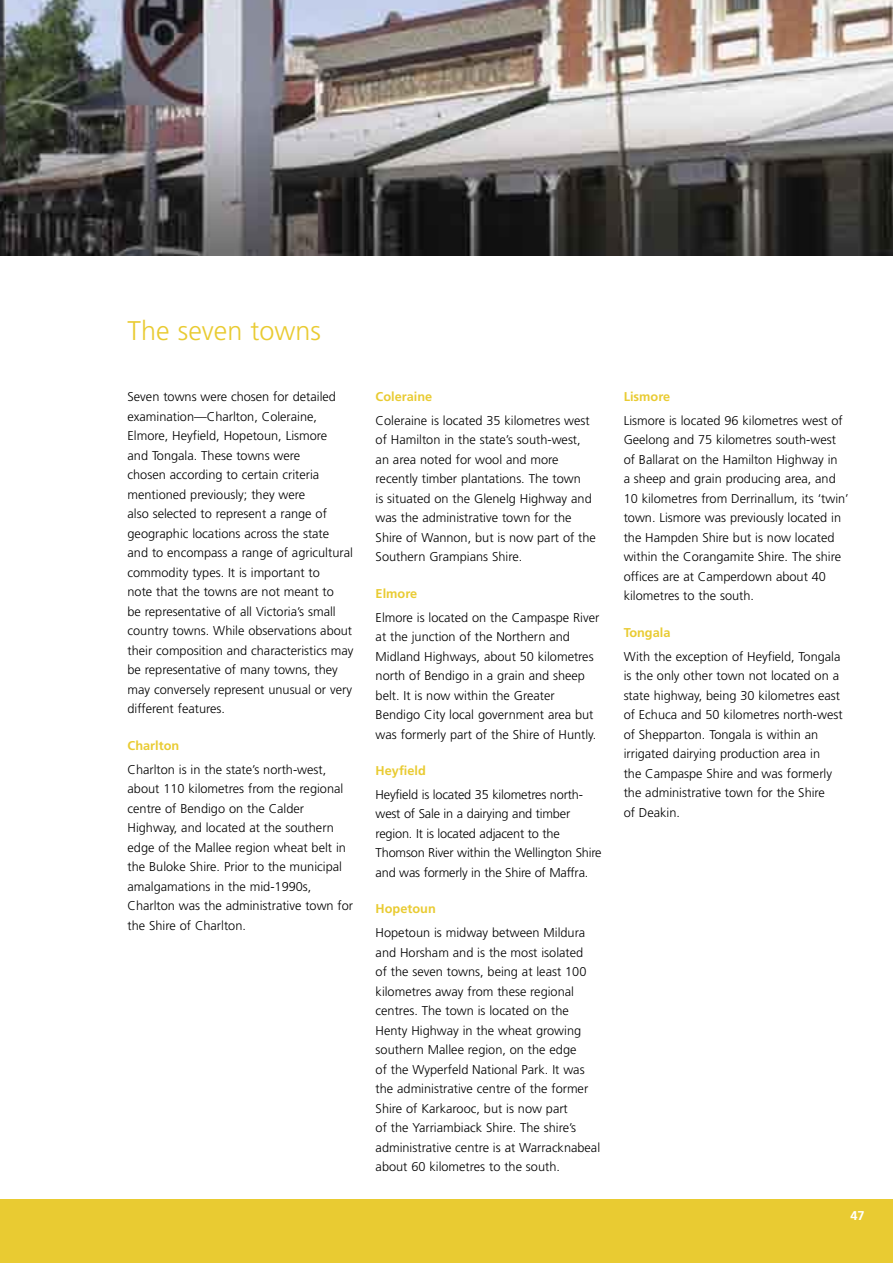
<style>
.page{position:relative;width:893px;height:1263px;background:#fff}
.page>*{position:absolute;margin:0;border:0;box-sizing:border-box;transform-origin:0 0}
.t1{font:300 27px "Frutiger";color:#e9cb32}
.t2{font:300 12.75px/19.5px "Frutiger";color:#000}
.t3{font:700 12.75px "Frutiger";color:#e9cb32}
.t4{font:700 12.75px "Frutiger";color:#fff}
</style>
<div class="page">
<div style="left:0;top:1200px;width:893px;height:63px;background:#e9cb32"></div>
<img style="left:0;top:0;width:893px;height:255px">
<h1 class="t1" style="left:128px;top:315px;width:195px">The seven towns</h1>
<p class="t2" style="left:128px;top:387px;width:227px">Seven towns were chosen for detailed examination—Charlton, Coleraine, Elmore, Heyfield, Hopetoun, Lismore<br>and Tongala. These towns were<br>chosen according to certain criteria mentioned previously; they were<br>also selected to represent a range of geographic locations across the state<br>and to encompass a range of agricultural commodity types. It is important to<br>note that the towns are not meant to<br>be representative of all Victoria’s small country towns. While observations about their composition and characteristics may be representative of many towns, they may conversely represent unusual or very different features.</p>
<p class="t3" style="left:128px;top:738px;width:53px">Charlton</p>
<p class="t2" style="left:128px;top:759px;width:227px">Charlton is in the state’s north-west, about 110 kilometres from the regional centre of Bendigo on the Calder Highway, and located at the southern edge of the Mallee region wheat belt in the Buloke Shire. Prior to the municipal amalgamations in the mid-1990s, Charlton was the administrative town for the Shire of Charlton.</p>
<p class="t3" style="left:376px;top:389px;width:58px">Coleraine</p>
<p class="t2" style="left:376px;top:411px;width:222px">Coleraine is located 35 kilometres west of Hamilton in the state’s south-west, an area noted for wool and more recently timber plantations. The town<br>is situated on the Glenelg Highway and was the administrative town for the Shire of Wannon, but is now part of the Southern Grampians Shire.</p>
<p class="t3" style="left:376px;top:586px;width:43px">Elmore</p>
<p class="t2" style="left:376px;top:607px;width:225px">Elmore is located on the Campaspe River at the junction of the Northern and Midland Highways, about 50 kilometres north of Bendigo in a grain and sheep belt. It is now within the Greater Bendigo City local government area but was formerly part of the Shire of Huntly.</p>
<p class="t3" style="left:376px;top:763px;width:52px">Heyfield</p>
<p class="t2" style="left:376px;top:785px;width:228px">Heyfield is located 35 kilometres north&shy;west of Sale in a dairying and timber region. It is located adjacent to the Thomson River within the Wellington Shire and was formerly in the Shire of Maffra.</p>
<p class="t3" style="left:376px;top:901px;width:62px">Hopetoun</p>
<p class="t2" style="left:376px;top:923px;width:226px">Hopetoun is midway between Mildura and Horsham and is the most isolated<br>of the seven towns, being at least 100 kilometres away from these regional centres. The town is located on the Henty Highway in the wheat growing southern Mallee region, on the edge<br>of the Wyperfeld National Park. It was the administrative centre of the former Shire of Karkarooc, but is now part<br>of the Yarriambiack Shire. The shire’s administrative centre is at Warracknabeal about 60 kilometres to the south.</p>
<p class="t3" style="left:624px;top:389px;width:48px">Lismore</p>
<p class="t2" style="left:624px;top:411px;width:227px">Lismore is located 96 kilometres west of Geelong and 75 kilometres south-west of Ballarat on the Hamilton Highway in<br>a sheep and grain producing area, and 10 kilometres from Derrinallum, its ‘twin’ town. Lismore was previously located in the Hampden Shire but is now located within the Corangamite Shire. The shire offices are at Camperdown about 40 kilometres to the south.</p>
<p class="t3" style="left:624px;top:625px;width:48px">Tongala</p>
<p class="t2" style="left:624px;top:646px;width:221px">With the exception of Heyfield, Tongala is the only other town not located on a state highway, being 30 kilometres east of Echuca and 50 kilometres north-west of Shepparton. Tongala is within an irrigated dairying production area in<br>the Campaspe Shire and was formerly the administrative town for the Shire<br>of Deakin.</p>
<p class="t4" style="left:850px;top:1208px;width:16px">47</p>
</div>
